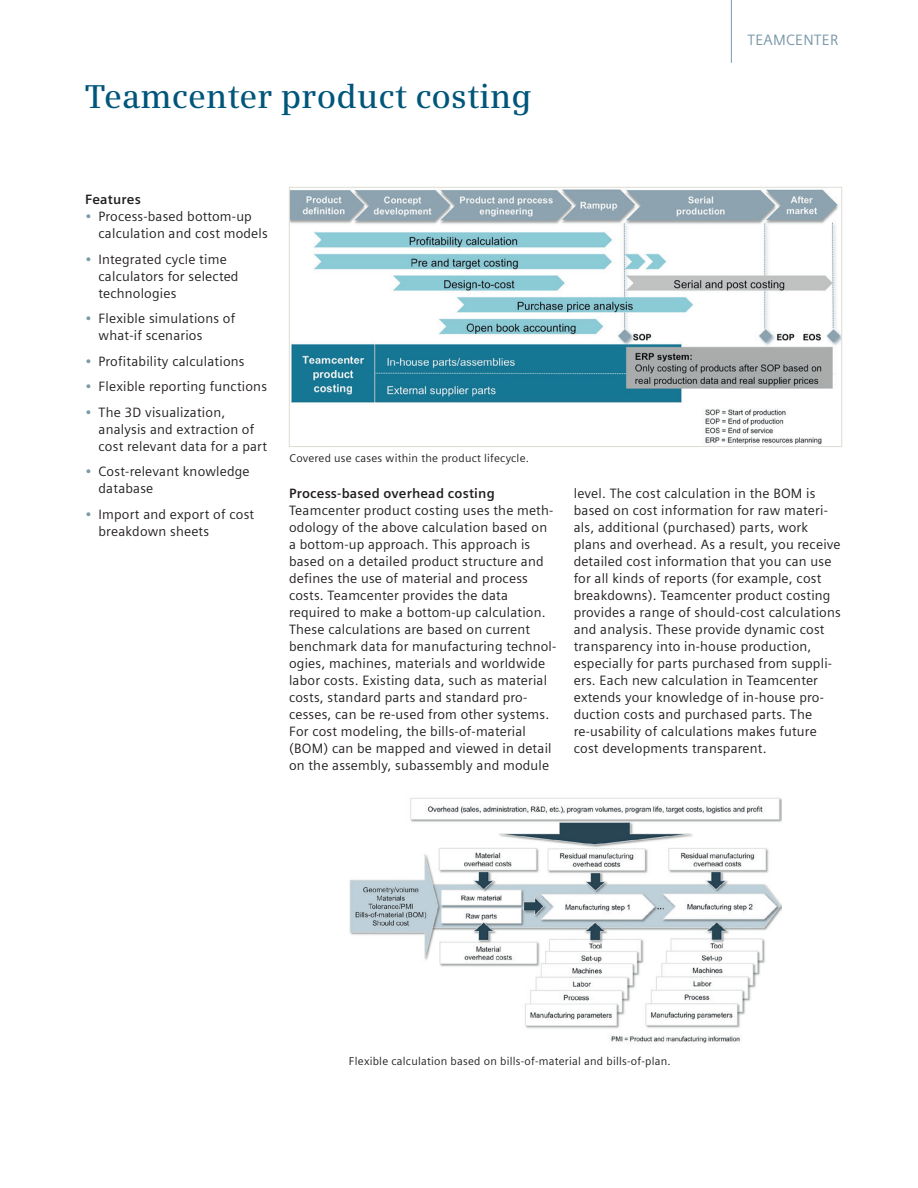
<style>
.page{position:relative;width:918px;height:1188px;background:#fff}
.page>*{position:absolute;margin:0;border:0;box-sizing:border-box;transform-origin:0 0}
.t1{font:600 33px "Siemens Serif";letter-spacing:.005em;color:#00567a}
.t2{font:15px "Siemens Sans";letter-spacing:.015em;color:#7b99a9}
.t3{font:13.5px/17px "Siemens Sans";letter-spacing:.015em;color:#231f20}
.t4{font:700 13.5px "Siemens Sans";letter-spacing:.015em;color:#231f20}
.t5{font:11.25px "Siemens Sans";letter-spacing:.02em;color:#231f20}
.s1{color:#7b99a9}
</style>
<div class="page">
<hr style="left:731px;top:0;width:1px;height:63px;background:#7b99a9">
<img style="left:349px;top:797px;width:433px;height:246px">
<img style="left:291px;top:189px;width:549px;height:256px">
<div style="left:289px;top:187px;width:553px;height:260px;border:1px solid #deddd5"></div>
<h1 class="t1" style="left:85px;top:77px;width:448px">Teamcenter product costing</h1>
<p class="t2" style="left:748px;top:32px;width:92px">TEAMCENTER</p>
<p class="t4" style="left:85px;top:192px;width:57px">Features</p>
<p class="t3" style="left:99px;top:208px;width:171px;text-indent:-14px"><span class="s1">•</span> Process-based bottom-up calculation and cost models</p>
<p class="t3" style="left:99px;top:251px;width:142px;text-indent:-14px"><span class="s1">•</span> Integrated cycle time calculators for selected technologies</p>
<p class="t3" style="left:99px;top:310px;width:138px;text-indent:-14px"><span class="s1">•</span> Flexible simulations of what-if scenarios</p>
<p class="t3" style="left:85px;top:353px;width:161px"><span class="s1">•</span> Profitability calculations</p>
<p class="t3" style="left:85px;top:378px;width:184px"><span class="s1">•</span> Flexible reporting functions</p>
<p class="t3" style="left:99px;top:404px;width:170px;text-indent:-14px"><span class="s1">•</span> The 3D visualization, analysis and extraction of cost relevant data for a part</p>
<p class="t3" style="left:99px;top:463px;width:153px;text-indent:-14px"><span class="s1">•</span> Cost-relevant knowledge database</p>
<p class="t3" style="left:99px;top:506px;width:157px;text-indent:-14px"><span class="s1">•</span> Import and export of cost breakdown sheets</p>
<p class="t5" style="left:290px;top:451px;width:241px">Covered use cases within the product lifecycle.</p>
<p class="t4" style="left:289px;top:485px;width:207px">Process-based overhead costing</p>
<p class="t3" style="left:289px;top:502px;width:269px">Teamcenter product costing uses the meth&shy;odology of the above calculation based on a bottom-up approach. This approach is based on a detailed product structure and defines the use of material and process costs. Teamcenter provides the data required to make a bottom-up calculation.<br>These calculations are based on current benchmark data for manufacturing technol&shy;ogies, machines, materials and worldwide labor costs. Existing data, such as material costs, standard parts and standard pro&shy;cesses, can be re-used from other systems.<br>For cost modeling, the bills-of-material (BOM) can be mapped and viewed in detail on the assembly, subassembly and module</p>
<p class="t3" style="left:574px;top:485px;width:269px">level. The cost calculation in the BOM is based on cost information for raw materi&shy;als, additional (purchased) parts, work plans and overhead. As a result, you receive detailed cost information that you can use for all kinds of reports (for example, cost breakdowns). Teamcenter product costing provides a range of should-cost calculations and analysis. These provide dynamic cost transparency into in-house production, especially for parts purchased from suppli&shy;ers. Each new calculation in Teamcenter extends your knowledge of in-house pro&shy;duction costs and purchased parts. The re-usability of calculations makes future cost developments transparent.</p>
<p class="t5" style="left:349px;top:1054px;width:323px">Flexible calculation based on bills-of-material and bills-of-plan.</p>
</div>
